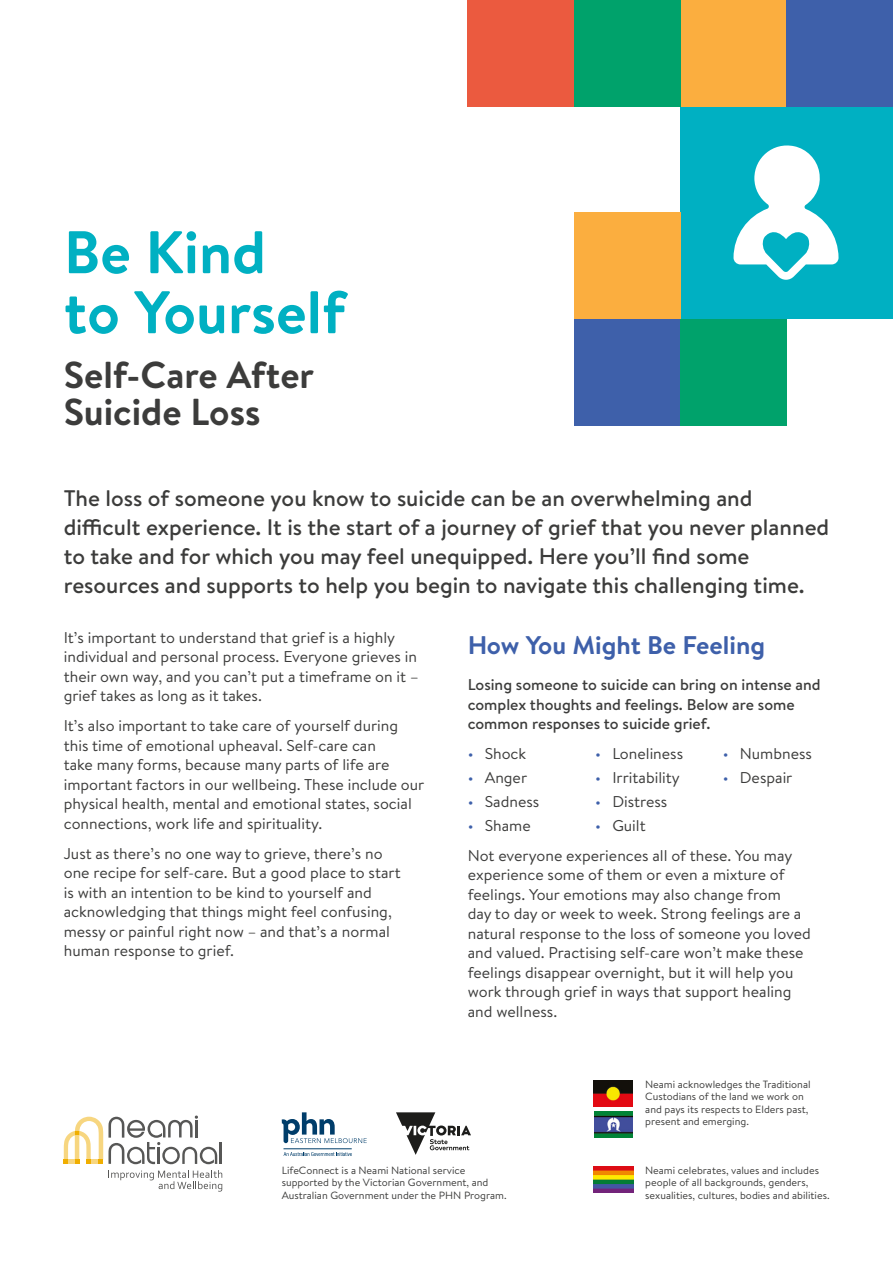
<style>
.page{position:relative;width:893px;height:1263px;background:#fff}
.page>*{position:absolute;margin:0;border:0;box-sizing:border-box;transform-origin:0 0}
.t1{font:700 60px/60px "Brandon Text";color:#00b0c2}
.t2{font:700 37.5px/37.5px "Brandon Text";color:#3c3c3b}
.t3{font:700 25.5px "Brandon Text";color:#3e60aa}
.Body{font:500 22.5px/29.2px "Brandon Text";color:#3c3c3b}
.Body-2{font:15.6px/19.5px "Brandon Text";color:#3c3c3b}
.Body-3{font:500 15.6px/19.5px "Brandon Text";color:#3c3c3b}
.t4{font:10.5px/12.6px "Brandon Text";color:#3c3c3b}
.s1{color:#3e60aa}
</style>
<div class="page">
<svg style="left:111px;top:1170px;width:111px;height:21px"></svg>
<hr style="left:220px;top:1142px;width:2px;height:22px;background:#575756">
<svg style="left:64px;top:1115px;width:153px;height:49px"></svg>
<img style="left:594px;top:1166px;width:40px;height:26px">
<img style="left:594px;top:1080px;width:39px;height:26px">
<img style="left:594px;top:1112px;width:38px;height:25px">
<svg style="left:282px;top:1112px;width:85px;height:31px"></svg>
<svg style="left:284px;top:1152px;width:68px;height:4px"></svg>
<hr style="left:283px;top:1148px;width:69px;height:1px;background:#003d6a">
<svg style="left:396px;top:1112px;width:75px;height:43px"></svg>
<div style="left:680px;top:106px;width:213px;height:213px;background:#00b0c2"></div>
<div style="left:680px;top:0;width:107px;height:106px;background:#fbae3f"></div>
<div style="left:574px;top:213px;width:106px;height:106px;background:#fbae3f"></div>
<div style="left:468px;top:0;width:106px;height:106px;background:#eb5a3f"></div>
<div style="left:787px;top:0;width:106px;height:106px;background:#3e60aa"></div>
<div style="left:574px;top:0;width:106px;height:106px;background:#00a26b"></div>
<div style="left:574px;top:319px;width:106px;height:106px;background:#3e60aa"></div>
<div style="left:680px;top:319px;width:107px;height:106px;background:#00a26b"></div>
<svg style="left:733px;top:145px;width:105px;height:135px"></svg>
<p class="t1" style="left:64px;top:221px;width:283px">Be Kind<br>to Yourself</p>
<p class="t2" style="left:64px;top:355px;width:252px">Self-Care After<br>Suicide Loss</p>
<p class="Body" style="left:64px;top:483px;width:767px">The loss of someone you know to suicide can be an overwhelming and difficult experience. It is the start of a journey of grief that you never planned to take and for which you may feel unequipped. Here you’ll find some resources and supports to help you begin to navigate this challenging time.</p>
<p class="Body-2" style="left:64px;top:627px;width:356px">It’s important to understand that grief is a highly individual and personal process. Everyone grieves in their own way, and you can’t put a timeframe on it – grief takes as long as it takes.</p>
<p class="Body-2" style="left:64px;top:715px;width:362px">It’s also important to take care of yourself during this time of emotional upheaval. Self-care can<br>take many forms, because many parts of life are important factors in our wellbeing. These include our physical health, mental and emotional states, social connections, work life and spirituality.</p>
<p class="Body-2" style="left:64px;top:843px;width:339px">Just as there’s no one way to grieve, there’s no one recipe for self-care. But a good place to start is with an intention to be kind to yourself and acknowledging that things might feel confusing, messy or painful right now – and that’s a normal human response to grief.</p>
<h1 class="t3" style="left:468px;top:627px;width:299px">How You Might Be Feeling</h1>
<p class="Body-3" style="left:468px;top:675px;width:354px">Losing someone to suicide can bring on intense and complex thoughts and feelings. Below are some common responses to suicide grief.</p>
<p class="Body-2" style="left:468px;top:744px;width:60px"><span class="s1">•</span> Shock</p>
<p class="Body-2" style="left:468px;top:767px;width:61px"><span class="s1">•</span> Anger</p>
<p class="Body-2" style="left:468px;top:791px;width:73px"><span class="s1">•</span> Sadness</p>
<p class="Body-2" style="left:468px;top:815px;width:64px"><span class="s1">•</span> Shame</p>
<p class="Body-2" style="left:723px;top:744px;width:91px"><span class="s1">•</span> Numbness</p>
<p class="Body-2" style="left:723px;top:767px;width:71px"><span class="s1">•</span> Despair</p>
<p class="Body-2" style="left:595px;top:744px;width:89px"><span class="s1">•</span> Loneliness</p>
<p class="Body-2" style="left:595px;top:767px;width:86px"><span class="s1">•</span> Irritability</p>
<p class="Body-2" style="left:595px;top:791px;width:74px"><span class="s1">•</span> Distress</p>
<p class="Body-2" style="left:595px;top:815px;width:52px"><span class="s1">•</span> Guilt</p>
<p class="Body-2" style="left:468px;top:845px;width:345px">Not everyone experiences all of these. You may experience some of them or even a mixture of feelings. Your emotions may also change from<br>day to day or week to week. Strong feelings are a natural response to the loss of someone you loved and valued. Practising self-care won’t make these feelings disappear overnight, but it will help you work through grief in ways that support healing and wellness.</p>
<p class="t4" style="left:282px;top:1163px;width:226px">LifeConnect is a Neami National service supported by the Victorian Government, and<br>Australian Government under the PHN Program.</p>
<p class="t4" style="left:645px;top:1077px;width:167px">Neami acknowledges the Traditional<br>Custodians of the land we work on and pays its respects to Elders past, present and emerging.</p>
<p class="t4" style="left:645px;top:1163px;width:186px">Neami celebrates, values and includes people of all backgrounds, genders, sexualities, cultures, bodies and abilities.</p>
</div>
